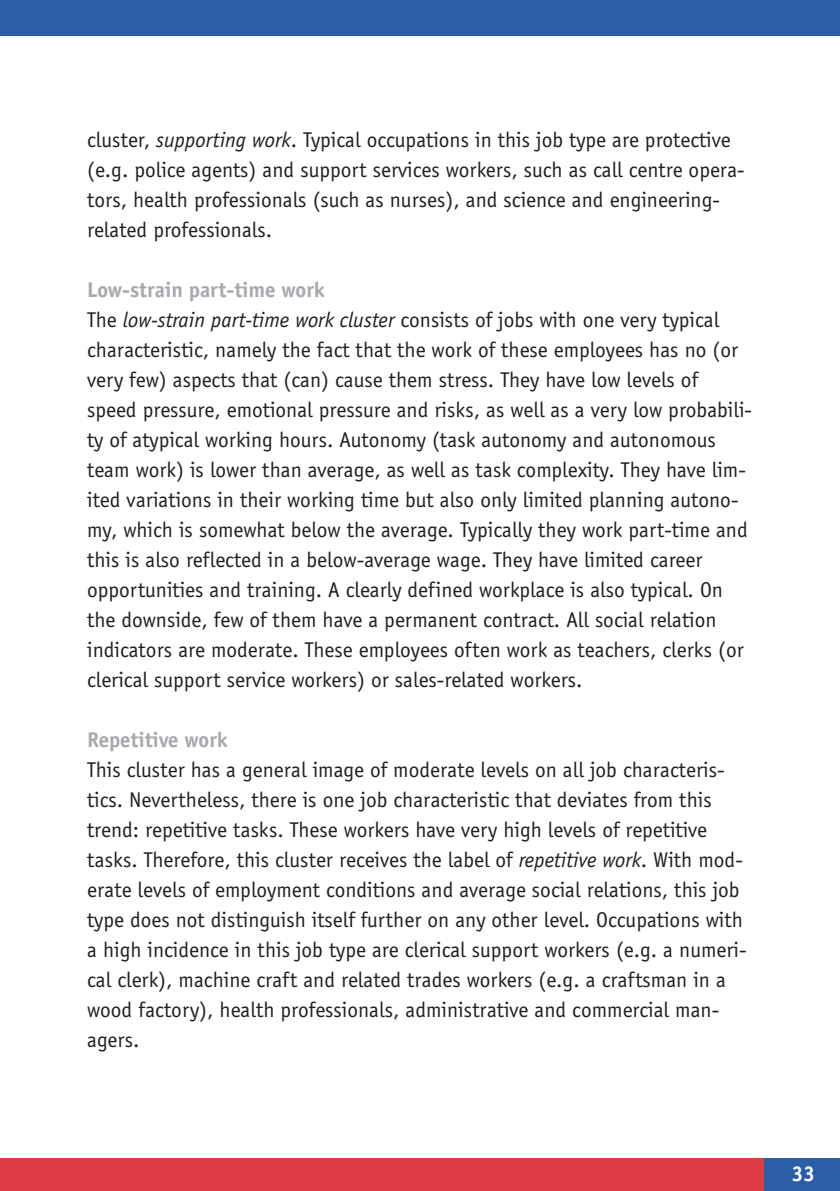
<style>
.page{position:relative;width:840px;height:1191px;background:#fff}
.page>*{position:absolute;margin:0;border:0;box-sizing:border-box;transform-origin:0 0}
.t1{font:22px/30px "Officina Sans";color:#231f20}
.t2{font:700 22px "Officina Sans";color:#a8a9ad}
.t3{font:700 22px "Officina Sans";color:#fff}
.s1{font-style:italic}
.s2{font-weight:700;color:#a8a9ad}
</style>
<div class="page">
<div style="left:752px;top:1158px;width:87px;height:33px;background:#2b5da9"></div>
<div style="left:0;top:1158px;width:763px;height:33px;background:#dd3c45"></div>
<div style="left:0;top:0;width:839px;height:36px;background:#2b5da9"></div>
<p class="t1" style="left:87px;top:124px;width:658px">cluster, <span class="s1">supporting work</span>. Typical occupations in this job type are protective (e.g. police agents) and support services workers, such as call centre opera&shy;tors, health professionals (such as nurses), and science and engineering&shy;related professionals.</p>
<p class="t1" style="left:87px;top:274px;width:666px"><span class="s2">Low-strain part-time work<br></span>The <span class="s1">low-strain part-time work cluster</span> consists of jobs with one very typical characteristic, namely the fact that the work of these employees has no (or very few) aspects that (can) cause them stress. They have low levels of speed pressure, emotional pressure and risks, as well as a very low probabili&shy;ty of atypical working hours. Autonomy (task autonomy and autonomous team work) is lower than average, as well as task complexity. They have lim&shy;ited variations in their working time but also only limited planning autono&shy;my, which is somewhat below the average. Typically they work part-time and this is also reflected in a below-average wage. They have limited career opportunities and training. A clearly defined workplace is also typical. On the downside, few of them have a permanent contract. All social relation indicators are moderate. These employees often work as teachers, clerks (or clerical support service workers) or sales-related workers.</p>
<p class="t2" style="left:87px;top:726px;width:142px">Repetitive work</p>
<p class="t1" style="left:87px;top:754px;width:660px">This cluster has a general image of moderate levels on all job characteris&shy;tics. Nevertheless, there is one job characteristic that deviates from this trend: repetitive tasks. These workers have very high levels of repetitive tasks. Therefore, this cluster receives the label of <span class="s1">repetitive work</span>. With mod&shy;erate levels of employment conditions and average social relations, this job type does not distinguish itself further on any other level. Occupations with a high incidence in this job type are clerical support workers (e.g. a numeri&shy;cal clerk), machine craft and related trades workers (e.g. a craftsman in a wood factory), health professionals, administrative and commercial man&shy;agers.</p>
<p class="t3" style="left:791px;top:1160px;width:24px">33</p>
</div>
